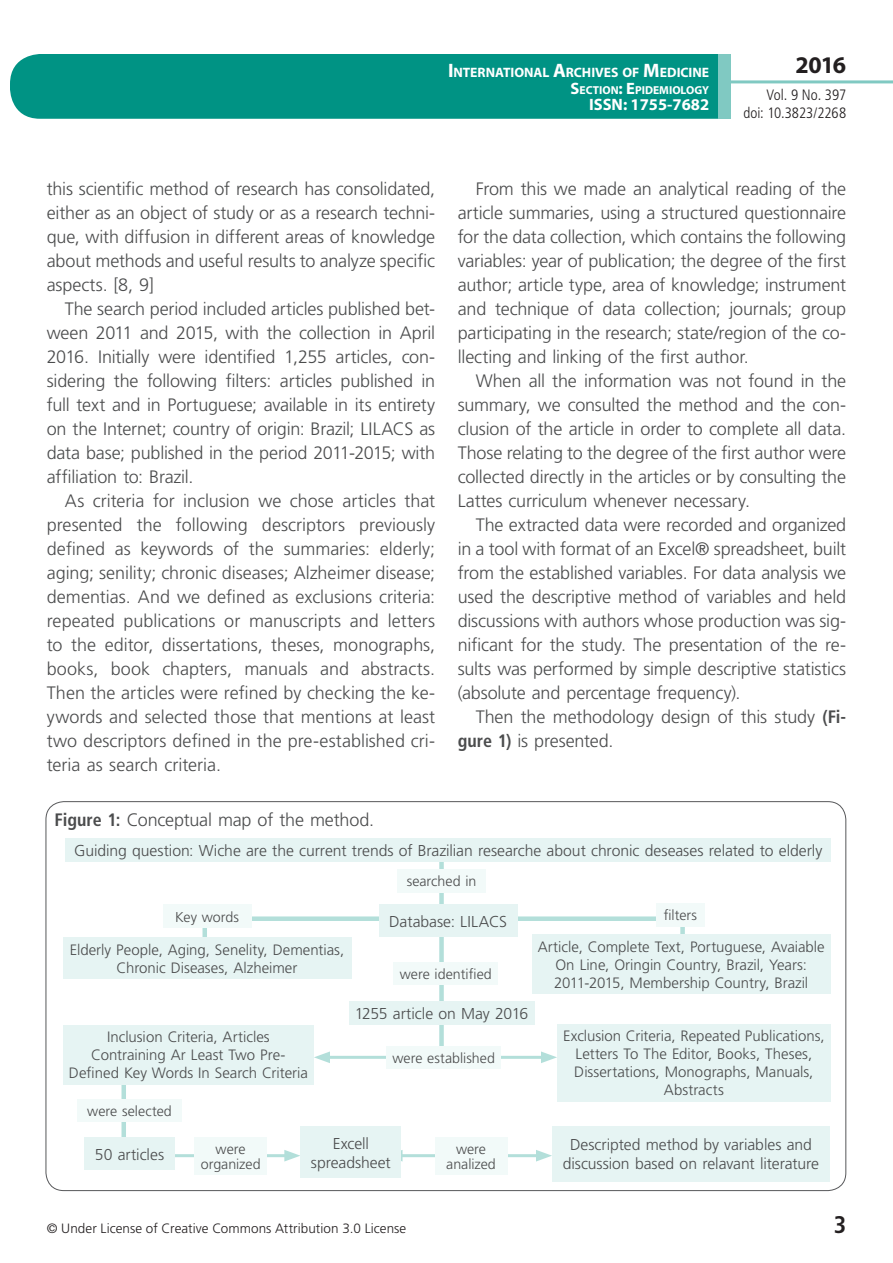
<style>
.page{position:relative;width:893px;height:1263px;background:#fff}
.page>*{position:absolute;margin:0;border:0;box-sizing:border-box;transform-origin:0 0}
.t1{font:700 24px "Myriad Pro";color:#231f20}
.t2{font:700 condensed 24px "Frutiger LT Std";color:#231f20}
.t3{font:300 18px/24px "Frutiger LT Std";letter-spacing:-.01em;color:#4b4c4d;text-align:justify}
.t4{font:700 16.5px "Myriad Pro";color:#fff}
.t5{font:300 15.75px/18.9px "Frutiger LT Std";letter-spacing:-.005em;color:#4b4c4d;text-align:center}
.t6{font:300 15px/18px "Frutiger LT Std";color:#4b4c4d;text-align:center}
.t7{font:300 condensed 15px/18px "Frutiger LT Std";color:#231f20;text-align:right}
.t8{font:300 14.25px/15px "Frutiger LT Std";color:#4b4c4d;text-align:center}
.t9{font:700 13.65px "Myriad Pro";letter-spacing:-.005em;color:#fff}
.t10{font:300 13.5px "Frutiger LT Std";letter-spacing:.005em;color:#231f20}
.t11{font:700 11.55px "Myriad Pro";color:#fff}
.s1{font-size:19.5px}
.s2{font-size:16.5px}
.s3{font-weight:700;font-stretch:condensed}
</style>
<div class="page">
<div style="left:10px;top:54px;width:775px;height:65px;background:#009384;border-radius:30px"></div>
<div style="left:732px;top:0;width:161px;height:157px;background:#fff"></div>
<hr style="left:730px;top:80px;width:163px;height:3px;background:#80c9c2">
<div style="left:718px;top:54px;width:13px;height:65px;background:#80c9c2"></div>
<div style="left:439px;top:850px;width:5px;height:206px;background:#b3dfda"></div>
<hr style="left:122px;top:1057px;width:4px;height:108px;background:#b3dfda">
<div style="left:680px;top:909px;width:5px;height:70px;background:#b3dfda"></div>
<div style="left:202px;top:917px;width:5px;height:51px;background:#b3dfda"></div>
<div style="left:241px;top:916px;width:442px;height:5px;background:#b3dfda"></div>
<hr style="left:324px;top:1056px;width:223px;height:3px;background:#b3dfda">
<svg style="left:314px;top:1051px;width:16px;height:12px"></svg>
<svg style="left:541px;top:1051px;width:16px;height:12px"></svg>
<hr style="left:145px;top:1154px;width:145px;height:3px;background:#b3dfda">
<svg style="left:284px;top:1150px;width:16px;height:11px"></svg>
<hr style="left:397px;top:1154px;width:145px;height:3px;background:#b3dfda">
<svg style="left:401px;top:1150px;width:2px;height:11px"></svg>
<svg style="left:536px;top:1150px;width:16px;height:11px"></svg>
<div style="left:66px;top:838px;width:765px;height:24px;background:#e6f4f3"></div>
<div style="left:63px;top:937px;width:288px;height:42px;background:#e6f4f3"></div>
<div style="left:63px;top:1025px;width:251px;height:59px;background:#e6f4f3"></div>
<div style="left:557px;top:1024px;width:274px;height:77px;background:#e6f4f3"></div>
<div style="left:532px;top:935px;width:299px;height:59px;background:#e6f4f3"></div>
<div style="left:379px;top:904px;width:139px;height:33px;background:#e6f4f3"></div>
<div style="left:349px;top:1001px;width:185px;height:24px;background:#e6f4f3"></div>
<div style="left:84px;top:1137px;width:91px;height:33px;background:#e6f4f3"></div>
<div style="left:300px;top:1126px;width:101px;height:52px;background:#e6f4f3"></div>
<div style="left:552px;top:1126px;width:278px;height:55px;background:#e6f4f3"></div>
<div style="left:397px;top:869px;width:89px;height:24px;background:#f2faf9"></div>
<div style="left:394px;top:962px;width:104px;height:23px;background:#f2faf9"></div>
<div style="left:78px;top:1099px;width:104px;height:22px;background:#f2faf9"></div>
<div style="left:386px;top:1046px;width:115px;height:23px;background:#f2faf9"></div>
<div style="left:195px;top:1137px;width:72px;height:38px;background:#f2faf9"></div>
<div style="left:435px;top:1137px;width:72px;height:37px;background:#f2faf9"></div>
<div style="left:163px;top:904px;width:88px;height:24px;background:#f2faf9"></div>
<div style="left:656px;top:903px;width:49px;height:24px;background:#f2faf9"></div>
<p class="t9" style="left:448px;top:64px;width:263px"><span class="s1">I</span>NTERNATIONAL <span class="s1">A</span>RCHIVES OF <span class="s1">M</span>EDICINE</p>
<p class="t11" style="left:571px;top:82px;width:140px"><span class="s2">S</span>ECTION<span class="s2">: E</span>PIDEMIOLOGY</p>
<p class="t4" style="left:589px;top:94px;width:122px">ISSN: 1755-7682</p>
<h1 class="t1" style="left:795px;top:49px;width:52px">2016</h1>
<p class="t7" style="left:743px;top:86px;width:104px">Vol. 9 No. 397 doi: 10.3823/2268</p>
<p class="t3" style="left:47px;top:177px;width:390px">this scientific method of research has consolidated, either as an object of study or as a research techni&shy;que, with diffusion in different areas of knowledge about methods and useful results to analyze specific aspects. [8, 9]</p>
<p class="t3" style="left:47px;top:297px;width:390px;text-indent:18px">The search period included articles published bet&shy;ween 2011 and 2015, with the collection in April 2016. Initially were identified 1,255 articles, con&shy;sidering the following filters: articles published in full text and in Portuguese; available in its entirety on the Internet; country of origin: Brazil; LILACS as data base; published in the period 2011-2015; with affiliation to: Brazil.</p>
<p class="t3" style="left:47px;top:489px;width:390px;text-indent:18px">As criteria for inclusion we chose articles that presented the following descriptors previously defined as keywords of the summaries: elderly; aging; senility; chronic diseases; Alzheimer disease; dementias. And we defined as exclusions criteria: repeated publications or manuscripts and letters to the editor, dissertations, theses, monographs, books, book chapters, manuals and abstracts.<br>Then the articles were refined by checking the ke&shy;ywords and selected those that mentions at least two descriptors defined in the pre-established cri&shy;teria as search criteria.</p>
<p class="t3" style="left:458px;top:177px;width:390px;text-indent:18px">From this we made an analytical reading of the article summaries, using a structured questionnaire for the data collection, which contains the following variables: year of publication; the degree of the first author; article type, area of knowledge; instrument and technique of data collection; journals; group participating in the research; state/region of the co&shy;llecting and linking of the first author.</p>
<p class="t3" style="left:458px;top:369px;width:390px;text-indent:18px">When all the information was not found in the summary, we consulted the method and the con&shy;clusion of the article in order to complete all data.<br>Those relating to the degree of the first author were collected directly in the articles or by consulting the Lattes curriculum whenever necessary.</p>
<p class="t3" style="left:458px;top:513px;width:390px;text-indent:18px">The extracted data were recorded and organized in a tool with format of an Excel® spreadsheet, built from the established variables. For data analysis we used the descriptive method of variables and held discussions with authors whose production was sig&shy;nificant for the study. The presentation of the re&shy;sults was performed by simple descriptive statistics (absolute and percentage frequency).</p>
<p class="t3" style="left:458px;top:705px;width:390px;text-indent:18px">Then the methodology design of this study <span class="s3">(Fi&shy;gure 1)</span> is presented.</p>
<p class="t3" style="left:55px;top:808px;width:321px"><span class="s3">Figure 1:</span> Conceptual map of the method.</p>
<p class="t5" style="left:74px;top:841px;width:750px">Guiding question: Wiche are the current trends of Brazilian researche about chronic deseases related to elderly</p>
<p class="t8" style="left:407px;top:874px;width:71px">searched in</p>
<p class="t8" style="left:175px;top:909px;width:65px">Key words</p>
<p class="t8" style="left:664px;top:908px;width:35px">filters</p>
<p class="t5" style="left:389px;top:912px;width:119px">Database: LILACS</p>
<p class="t6" style="left:70px;top:941px;width:276px">Elderly People, Aging, Senelity, Dementias,<br>Chronic Diseases, Alzheimer</p>
<p class="t8" style="left:400px;top:967px;width:94px">were identified</p>
<p class="t5" style="left:355px;top:1004px;width:175px">1255 article on May 2016</p>
<p class="t6" style="left:538px;top:938px;width:288px">Article, Complete Text, Portuguese, Avaiable<br>On Line, Oringin Country, Brazil, Years:<br>2011-2015, Membership Country, Brazil</p>
<p class="t6" style="left:69px;top:1028px;width:240px">Inclusion Criteria, Articles<br>Contraining Ar Least Two Pre-<br>Defined Key Words In Search Criteria</p>
<p class="t6" style="left:563px;top:1027px;width:263px">Exclusion Criteria, Repeated Publications, Letters To The Editor, Books, Theses, Dissertations, Monographs, Manuals, Abstracts</p>
<p class="t8" style="left:392px;top:1050px;width:104px">were established</p>
<p class="t8" style="left:87px;top:1103px;width:86px">were selected</p>
<p class="t5" style="left:95px;top:1145px;width:71px">50 articles</p>
<p class="t5" style="left:311px;top:1134px;width:81px">Excell spreadsheet</p>
<p class="t5" style="left:563px;top:1136px;width:258px">Descripted method by variables and discussion based on relavant literature</p>
<p class="t8" style="left:201px;top:1142px;width:61px">were organized</p>
<p class="t8" style="left:446px;top:1141px;width:51px">were analized</p>
<p class="t10" style="left:47px;top:1220px;width:361px">© Under License of Creative Commons Attribution 3.0 License</p>
<h1 class="t2" style="left:834px;top:1210px;width:14px">3</h1>
</div>
